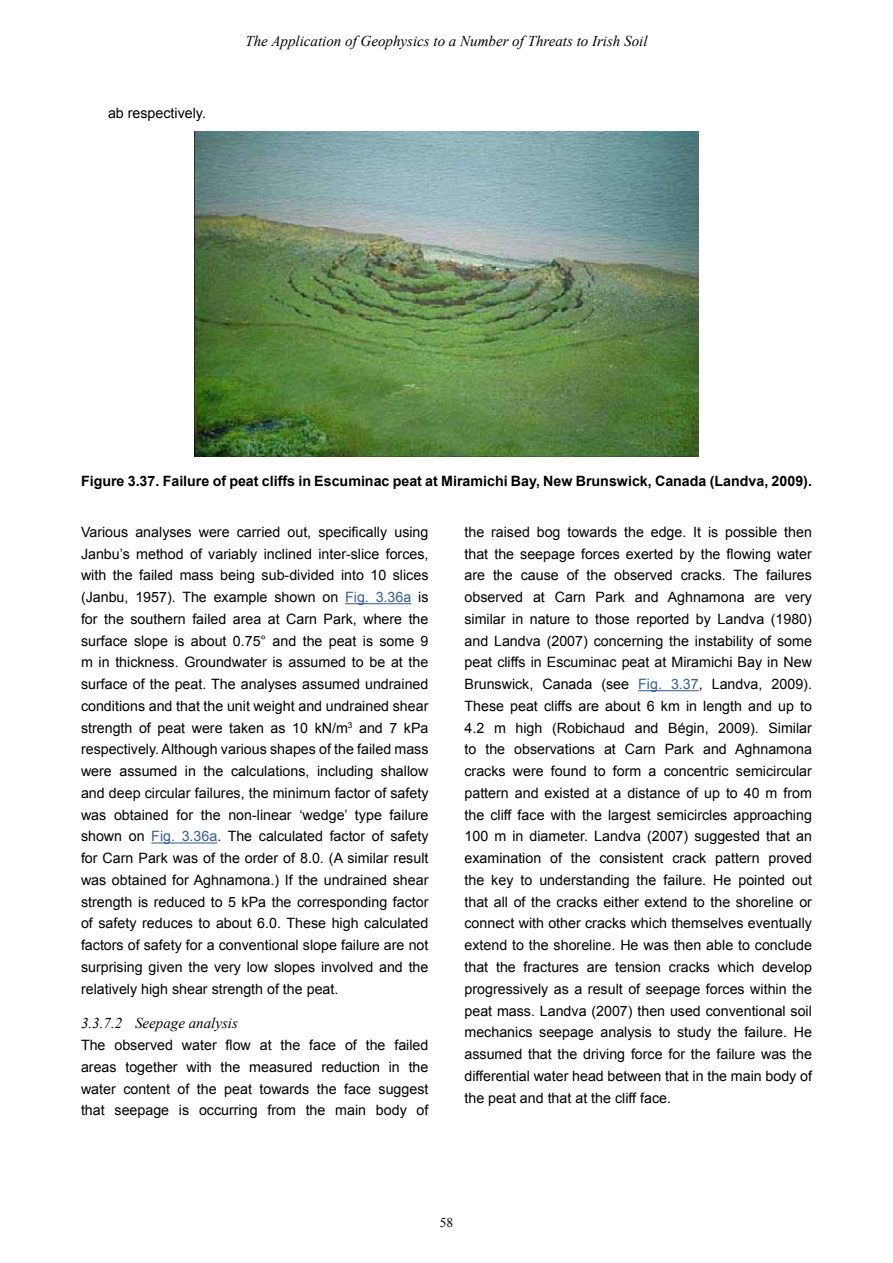
<style>
.page{position:relative;width:893px;height:1263px;background:#fff}
.page>*{position:absolute;margin:0;border:0;box-sizing:border-box;transform-origin:0 0}
.t1{font:italic 15px "Times New Roman";color:#000}
.t2{font:14.25px/21.8px "Arial";color:#000;text-align:justify}
.FCpFigureCaption{font:700 14.25px "Arial";color:#000}
.t3{font:13.5px "Times New Roman";color:#000}
.s1{color:#365f91}
</style>
<div class="page">
<hr style="left:638px;top:690px;width:61px;height:1px;background:#365f91">
<hr style="left:345px;top:603px;width:66px;height:1px;background:#365f91">
<hr style="left:151px;top:842px;width:66px;height:1px;background:#365f91">
<img style="left:194px;top:131px;width:505px;height:326px">
<p class="t2" style="left:108px;top:103px;width:99px">ab respectively.</p>
<p class="t1" style="left:245px;top:31px;width:404px">The Application of Geophysics to a Number of Threats to Irish Soil</p>
<p class="FCpFigureCaption" style="left:81px;top:471px;width:732px">Figure 3.37. Failure of peat cliffs in Escuminac peat at Miramichi Bay, New Brunswick, Canada (Landva, 2009).</p>
<p class="t2" style="left:81px;top:521px;width:349px">Various analyses were carried out, specifically using Janbu’s method of variably inclined inter-slice forces, with the failed mass being sub-divided into 10 slices (Janbu, 1957). The example shown on <span class="s1">Fig. 3.36a</span> is for the southern failed area at Carn Park, where the surface slope is about 0.75° and the peat is some 9 m in thickness. Groundwater is assumed to be at the surface of the peat. The analyses assumed undrained conditions and that the unit weight and undrained shear strength of peat were taken as 10 kN/m<sup>3</sup> and 7 kPa respectively. Although various shapes of the failed mass were assumed in the calculations, including shallow and deep circular failures, the minimum factor of safety was obtained for the non-linear ‘wedge’ type failure shown on <span class="s1">Fig. 3.36a</span>. The calculated factor of safety for Carn Park was of the order of 8.0. (A similar result was obtained for Aghnamona.) If the undrained shear strength is reduced to 5 kPa the corresponding factor of safety reduces to about 6.0. These high calculated factors of safety for a conventional slope failure are not surprising given the very low slopes involved and the relatively high shear strength of the peat.</p>
<p class="t1" style="left:81px;top:1013px;width:158px">3.3.7.2 Seepage analysis</p>
<p class="t2" style="left:81px;top:1034px;width:349px">The observed water flow at the face of the failed areas together with the measured reduction in the water content of the peat towards the face suggest that seepage is occurring from the main body of</p>
<p class="t2" style="left:464px;top:521px;width:349px">the raised bog towards the edge. It is possible then that the seepage forces exerted by the flowing water are the cause of the observed cracks. The failures observed at Carn Park and Aghnamona are very similar in nature to those reported by Landva (1980) and Landva (2007) concerning the instability of some peat cliffs in Escuminac peat at Miramichi Bay in New Brunswick, Canada (see <span class="s1">Fig. 3.37</span>, Landva, 2009).<br>These peat cliffs are about 6 km in length and up to 4.2 m high (Robichaud and Bégin, 2009). Similar to the observations at Carn Park and Aghnamona cracks were found to form a concentric semicircular pattern and existed at a distance of up to 40 m from the cliff face with the largest semicircles approaching 100 m in diameter. Landva (2007) suggested that an examination of the consistent crack pattern proved the key to understanding the failure. He pointed out that all of the cracks either extend to the shoreline or connect with other cracks which themselves eventually extend to the shoreline. He was then able to conclude that the fractures are tension cracks which develop progressively as a result of seepage forces within the peat mass. Landva (2007) then used conventional soil mechanics seepage analysis to study the failure. He assumed that the driving force for the failure was the differential water head between that in the main body of the peat and that at the cliff face.</p>
<p class="t3" style="left:440px;top:1213px;width:15px">58</p>
</div>
